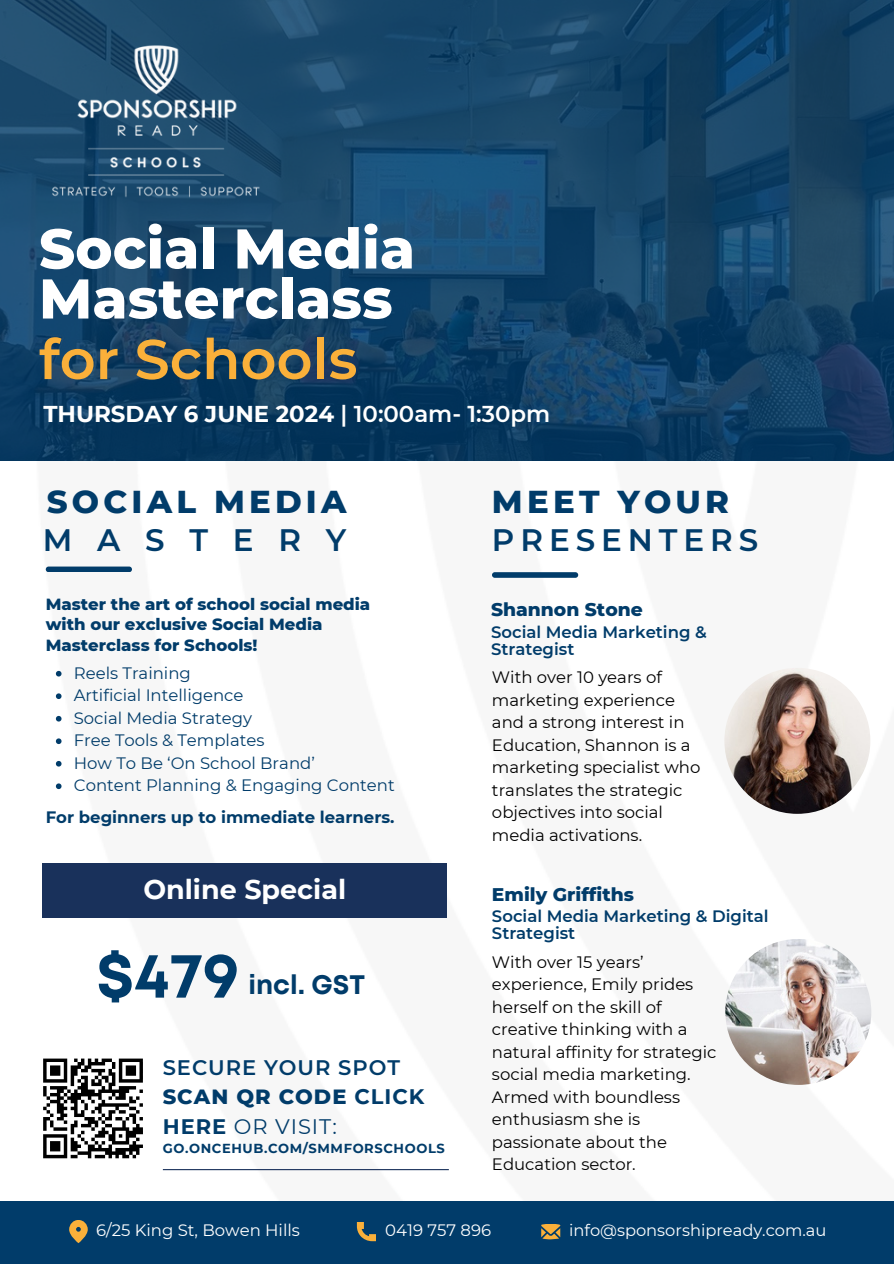
<style>
.page{position:relative;width:894px;height:1264px;background:#fff}
.page>*{position:absolute;margin:0;border:0;box-sizing:border-box;transform-origin:0 0}
.t1{font:700 63.6px "Mont";color:#013c6a}
.t2{font:800 55.8px/49.9px "Montserrat";letter-spacing:.005em;color:#fff}
.t3{font:600 55.8px "Montserrat";color:#fab03a}
.t4{font:800 32.25px "Montserrat";letter-spacing:.13em;color:#013c6a}
.t5{font:600 31.05px "Montserrat";letter-spacing:.19em;color:#013c6a}
.t6{font:600 31.05px "Montserrat";letter-spacing:.8em;color:#013c6a}
.t7{font:700 27px "Montserrat";color:#fff}
.t8{font:700 26.7px "Mont";color:#013c6a}
.t9{font:700 22.95px "Montserrat";color:#fff}
.t10{font:600 21px/29.4px "Montserrat";letter-spacing:.045em;color:#013c6a}
.t11{font:800 18.75px "Montserrat";color:#013c6a}
.t12{font:16.5px/22.5px "Montserrat";color:#000}
.t13{font:16.5px "Montserrat";color:#013c6a}
.t14{font:800 16.5px/20.2px "Montserrat";color:#013c6a}
.t15{font:600 16.5px/16.8px "Montserrat";color:#013c6a}
.t16{font:700 16.5px "Montserrat";color:#013c6a}
.t17{font:16.5px "Montserrat";color:#fff}
.t18{font:16.35px "Montserrat";color:#fff}
.t19{font:700 13.05px "Montserrat";letter-spacing:.045em;color:#013c6a}
.s1{font-weight:600}
.s2{font-weight:800}
.s3{font-weight:700}
.s4{font-weight:400}
</style>
<div class="page">
<svg style="left:0;top:0;width:893px;height:461px;background:#144267"></svg>
<div style="left:46px;top:566px;width:86px;height:6px;background:#013c6a;border-radius:3px"></div>
<div style="left:492px;top:572px;width:86px;height:6px;background:#013c6a;border-radius:3px"></div>
<img style="left:724px;top:668px;width:146px;height:145px;border-radius:50%">
<img style="left:47px;top:39px;width:217px;height:169px">
<svg style="left:43px;top:1058px;width:100px;height:101px"></svg>
<div style="left:0;top:1200px;width:893px;height:63px;background:#013c6a"></div>
<svg style="left:541px;top:1224px;width:19px;height:15px"></svg>
<svg style="left:69px;top:1220px;width:19px;height:23px"></svg>
<svg style="left:357px;top:1222px;width:19px;height:19px"></svg>
<img style="left:725px;top:939px;width:146px;height:145px;border-radius:50%">
<div style="left:43px;top:862px;width:403px;height:55px;background:#19315b"></div>
<svg style="left:56px;top:671px;width:5px;height:5px"></svg>
<svg style="left:56px;top:693px;width:5px;height:6px"></svg>
<svg style="left:56px;top:716px;width:5px;height:5px"></svg>
<svg style="left:56px;top:738px;width:5px;height:6px"></svg>
<svg style="left:56px;top:761px;width:5px;height:5px"></svg>
<svg style="left:56px;top:783px;width:5px;height:6px"></svg>
<hr style="left:163px;top:1168px;width:285px;height:2px;background:#19315b">
<h3 class="t2" style="left:39px;top:223px;width:377px">Social Media<br>Masterclass</h3>
<h3 class="t3" style="left:39px;top:325px;width:320px">for Schools</h3>
<p class="t9" style="left:43px;top:400px;width:508px">THURSDAY 6 JUNE 2024 <span class="s1">| 10:00am- 1:30pm</span></p>
<h5 class="t4" style="left:47px;top:481px;width:301px">SOCIAL MEDIA</h5>
<p class="t4" style="left:492px;top:481px;width:239px">MEET YOUR</p>
<h4 class="t6" style="left:43px;top:521px;width:305px">MASTERY</h4>
<h1 class="t5" style="left:492px;top:521px;width:267px">PRESENTERS</h1>
<p class="t14" style="left:46px;top:594px;width:326px">Master the art of school social media with our exclusive Social Media<br>Masterclass for Schools!</p>
<p class="t13" style="left:74px;top:662px;width:118px">Reels Training</p>
<p class="t13" style="left:74px;top:685px;width:171px">Artificial Intelligence</p>
<p class="t13" style="left:74px;top:707px;width:180px">Social Media Strategy</p>
<p class="t13" style="left:74px;top:730px;width:192px">Free Tools &amp; Templates</p>
<h6 class="t13" style="left:74px;top:752px;width:242px">How To Be ‘On School Brand’</h6>
<h6 class="t13" style="left:74px;top:775px;width:322px">Content Planning &amp; Engaging Content</h6>
<p class="t16" style="left:46px;top:806px;width:350px">For beginners up to immediate learners.</p>
<h5 class="t7" style="left:143px;top:872px;width:204px">Online Special</h5>
<h6 class="t1" style="left:96px;top:951px;width:145px">$479</h6>
<p class="t8" style="left:248px;top:974px;width:118px">incl. GST</p>
<h3 class="t10" style="left:163px;top:1052px;width:263px">SECURE YOUR SPOT<br><span class="s2">SCAN QR CODE</span> <span class="s3">CLICK<br>HERE</span> <span class="s4">OR VISIT:</span></h3>
<h3 class="t19" style="left:163px;top:1140px;width:283px">GO.ONCEHUB.COM/SMMFORSCHOOLS</h3>
<h6 class="t11" style="left:491px;top:598px;width:153px">Shannon Stone</h6>
<h6 class="t15" style="left:491px;top:623px;width:217px">Social Media Marketing &amp;<br>Strategist</h6>
<p class="t12" style="left:492px;top:666px;width:210px">With over 10 years of marketing experience and a strong interest in<br>Education, Shannon is a marketing specialist who translates the strategic objectives into social media activations.</p>
<h3 class="t11" style="left:492px;top:882px;width:143px">Emily Griffiths</h3>
<h3 class="t15" style="left:492px;top:908px;width:278px">Social Media Marketing &amp; Digital<br>Strategist</h3>
<p class="t12" style="left:492px;top:950px;width:226px">With over 15 years’ experience, Emily prides herself on the skill of creative thinking with a natural affinity for strategic social media marketing.</p>
<p class="t12" style="left:492px;top:1085px;width:189px">Armed with boundless enthusiasm she is passionate about the<br>Education sector.</p>
<p class="t17" style="left:96px;top:1219px;width:205px">6/25 King St, Bowen Hills</p>
<p class="t17" style="left:385px;top:1219px;width:107px">0419 757 896</p>
<p class="t18" style="left:569px;top:1220px;width:259px">info@sponsorshipready.com.au</p>
</div>
